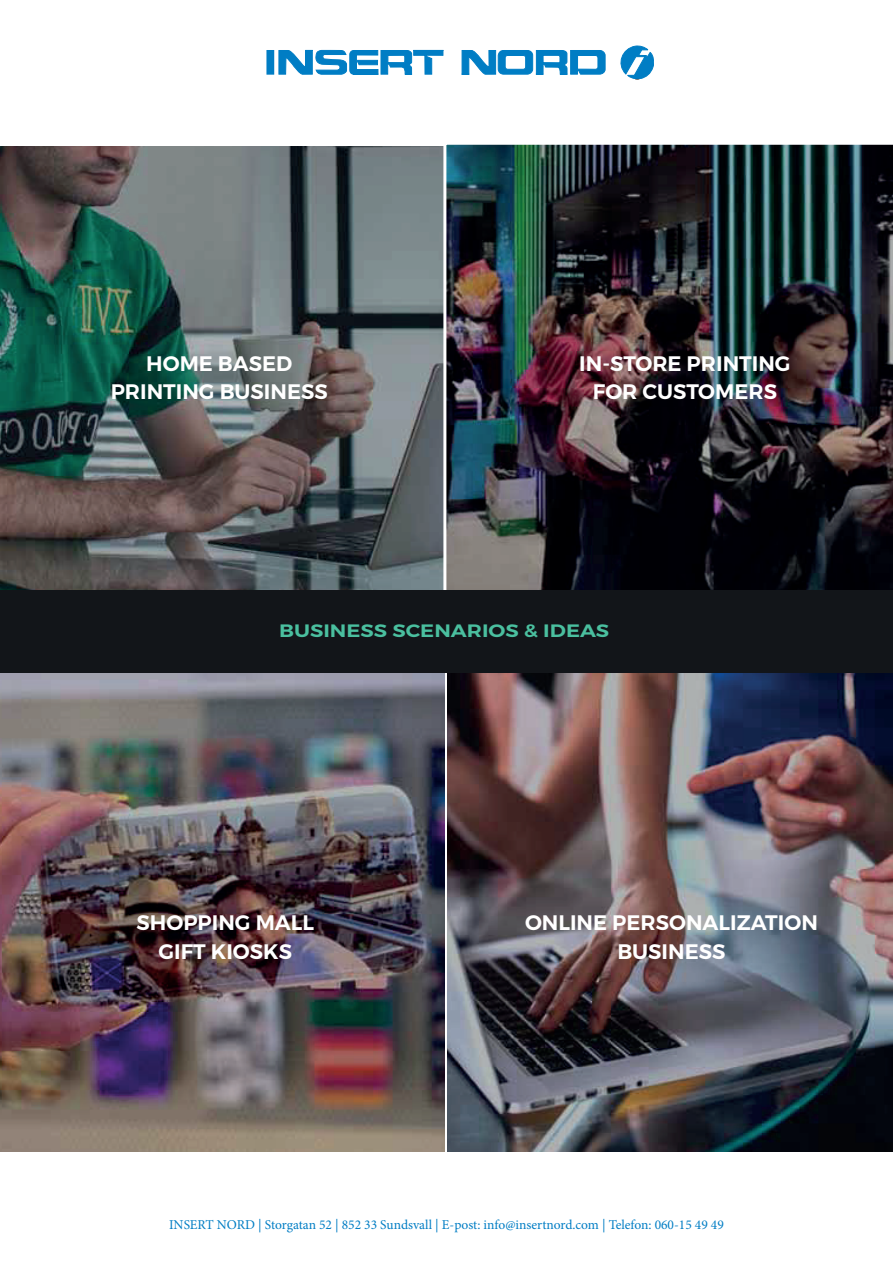
<style>
.page{position:relative;width:893px;height:1263px;background:#fff}
.page>*{position:absolute;margin:0;border:0;box-sizing:border-box;transform-origin:0 0}
.t1{font:600 21px/28.5px "Montserrat";color:#fff;text-align:center}
.t2{font:600 18px "Montserrat";color:#4abf9f;scale:1.17 1}
.t3{font:13.5px "Minion Pro";color:#007dc4}
</style>
<div class="page">
<svg style="left:620px;top:46px;width:34px;height:34px"></svg>
<div style="left:267px;top:50px;width:7px;height:24px;background:#007dc4"></div>
<svg style="left:279px;top:50px;width:164px;height:25px"></svg>
<svg style="left:462px;top:50px;width:143px;height:25px"></svg>
<img style="left:447px;top:673px;width:446px;height:478px">
<img style="left:0;top:673px;width:444px;height:478px">
<img style="left:0;top:147px;width:443px;height:443px">
<img style="left:443px;top:144px;width:450px;height:446px">
<div style="left:0;top:590px;width:893px;height:83px;background:#121519"></div>
<p class="t1" style="left:111px;top:349px;width:219px">HOME BASED<br>PRINTING BUSINESS</p>
<p class="t1" style="left:579px;top:349px;width:213px">IN-STORE PRINTING<br>FOR CUSTOMERS</p>
<p class="t2" style="left:279px;top:619px;width:284px">BUSINESS SCENARIOS &amp; IDEAS</p>
<p class="t1" style="left:137px;top:909px;width:179px">SHOPPING MALL<br>GIFT KIOSKS</p>
<p class="t1" style="left:525px;top:909px;width:294px">ONLINE PERSONALIZATION<br>BUSINESS</p>
<p class="t3" style="left:169px;top:1216px;width:556px">INSERT NORD | Storgatan 52 | 852 33 Sundsvall | E-post: info@insertnord.com | Telefon: 060-15 49 49</p>
</div>
